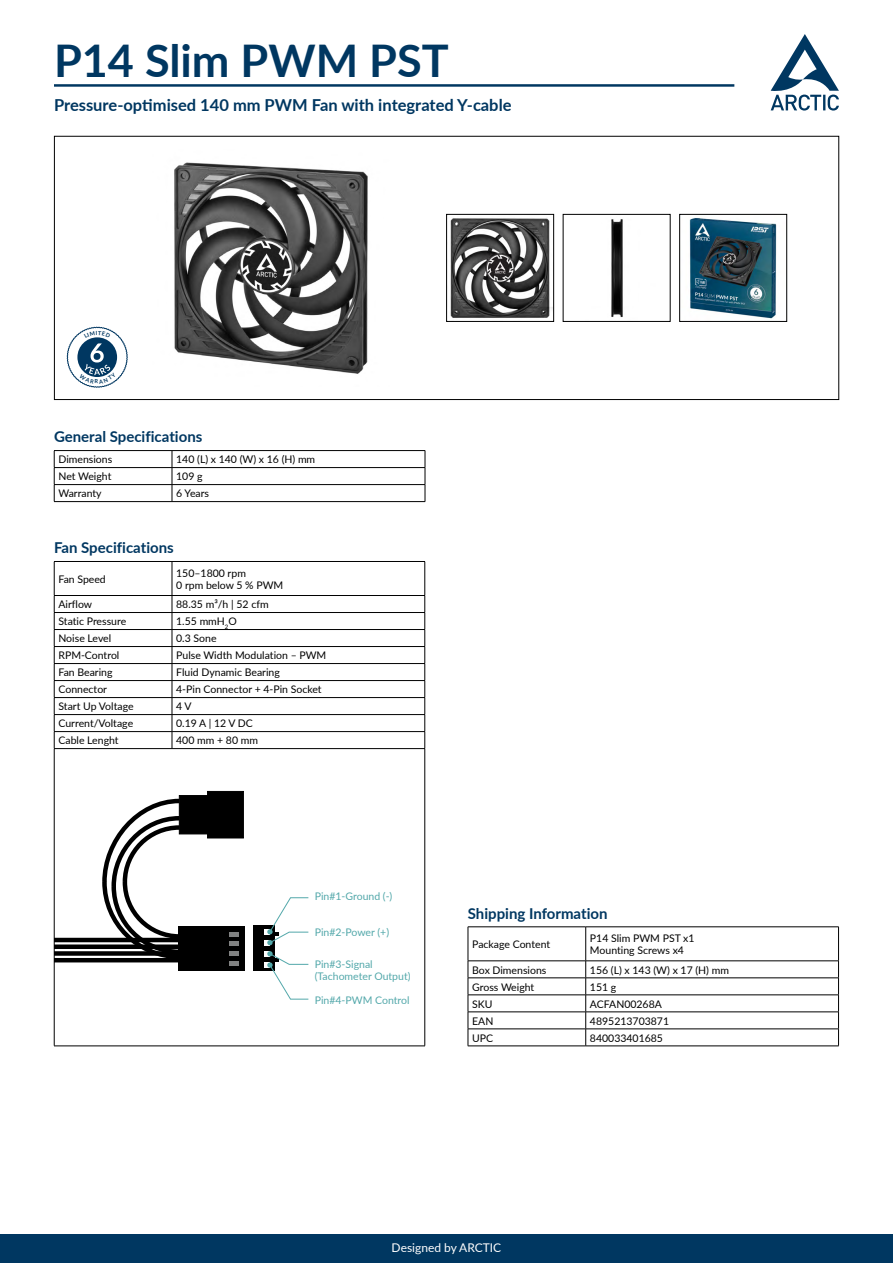
<style>
.page{position:relative;width:893px;height:1263px;background:#fff}
.page>*{position:absolute;margin:0;border:0;box-sizing:border-box;transform-origin:0 0}
.t1{font:700 45px "Lato";color:#003761}
.t2{font:700 16.5px "Lato";color:#003761}
.t3{font:700 15px "Lato";color:#003761}
.t4{font:12px "Lato";color:#fff}
.t5{font:10.5px/12px "Lato";color:#000}
.t6{font:10.5px/12px "Lato";color:#53a8aa}
</style>
<div class="page">
<div style="left:0;top:1234px;width:893px;height:29px;background:#003761"></div>
<svg style="left:771px;top:34px;width:68px;height:77px"></svg>
<div style="left:54px;top:136px;width:785px;height:264px;border:1px solid #000"></div>
<img style="left:174px;top:162px;width:194px;height:212px">
<img style="left:450px;top:218px;width:102px;height:100px">
<div style="left:446px;top:214px;width:108px;height:108px;border:1px solid #000"></div>
<img style="left:611px;top:219px;width:12px;height:99px">
<div style="left:563px;top:214px;width:107px;height:108px;border:1px solid #000"></div>
<img style="left:689px;top:218px;width:88px;height:101px">
<div style="left:679px;top:214px;width:108px;height:108px;border:1px solid #000"></div>
<hr style="left:54px;top:450px;width:118px;height:1px;background:#000">
<hr style="left:172px;top:450px;width:253px;height:1px;background:#000">
<hr style="left:54px;top:467px;width:118px;height:1px;background:#000">
<hr style="left:172px;top:467px;width:253px;height:1px;background:#000">
<hr style="left:54px;top:484px;width:118px;height:1px;background:#000">
<svg style="left:54px;top:451px;width:1px;height:50px"></svg>
<hr style="left:172px;top:484px;width:253px;height:1px;background:#000">
<svg style="left:172px;top:451px;width:1px;height:50px"></svg>
<svg style="left:425px;top:451px;width:1px;height:50px"></svg>
<hr style="left:54px;top:501px;width:118px;height:1px;background:#000">
<hr style="left:172px;top:501px;width:253px;height:1px;background:#000">
<hr style="left:54px;top:561px;width:118px;height:1px;background:#000">
<hr style="left:54px;top:562px;width:1px;height:33px;background:#000">
<hr style="left:172px;top:561px;width:253px;height:1px;background:#000">
<hr style="left:172px;top:562px;width:1px;height:33px;background:#000">
<hr style="left:425px;top:562px;width:1px;height:33px;background:#000">
<hr style="left:54px;top:595px;width:118px;height:1px;background:#000">
<hr style="left:172px;top:595px;width:253px;height:1px;background:#000">
<hr style="left:54px;top:612px;width:118px;height:1px;background:#000">
<hr style="left:172px;top:612px;width:253px;height:1px;background:#000">
<hr style="left:54px;top:629px;width:118px;height:1px;background:#000">
<hr style="left:172px;top:629px;width:253px;height:1px;background:#000">
<hr style="left:54px;top:646px;width:118px;height:1px;background:#000">
<hr style="left:172px;top:646px;width:253px;height:1px;background:#000">
<hr style="left:54px;top:663px;width:118px;height:1px;background:#000">
<hr style="left:172px;top:663px;width:253px;height:1px;background:#000">
<hr style="left:54px;top:680px;width:118px;height:1px;background:#000">
<hr style="left:172px;top:680px;width:253px;height:1px;background:#000">
<hr style="left:54px;top:697px;width:118px;height:1px;background:#000">
<hr style="left:172px;top:697px;width:253px;height:1px;background:#000">
<hr style="left:54px;top:714px;width:118px;height:1px;background:#000">
<hr style="left:172px;top:714px;width:253px;height:1px;background:#000">
<hr style="left:54px;top:731px;width:118px;height:1px;background:#000">
<svg style="left:54px;top:596px;width:1px;height:152px"></svg>
<hr style="left:172px;top:731px;width:253px;height:1px;background:#000">
<svg style="left:172px;top:596px;width:1px;height:152px"></svg>
<svg style="left:425px;top:596px;width:1px;height:152px"></svg>
<hr style="left:54px;top:748px;width:118px;height:1px;background:#000">
<hr style="left:54px;top:749px;width:1px;height:297px;background:#000">
<hr style="left:172px;top:748px;width:253px;height:1px;background:#000">
<hr style="left:425px;top:749px;width:1px;height:297px;background:#000">
<hr style="left:54px;top:1046px;width:118px;height:1px;background:#000">
<hr style="left:172px;top:1046px;width:253px;height:1px;background:#000">
<hr style="left:468px;top:926px;width:118px;height:1px;background:#000">
<hr style="left:468px;top:927px;width:1px;height:33px;background:#000">
<hr style="left:586px;top:926px;width:253px;height:1px;background:#000">
<hr style="left:585px;top:927px;width:1px;height:33px;background:#000">
<hr style="left:838px;top:927px;width:1px;height:33px;background:#000">
<hr style="left:468px;top:960px;width:118px;height:1px;background:#000">
<hr style="left:586px;top:960px;width:253px;height:1px;background:#000">
<hr style="left:468px;top:977px;width:118px;height:1px;background:#000">
<hr style="left:586px;top:977px;width:253px;height:1px;background:#000">
<hr style="left:468px;top:994px;width:118px;height:1px;background:#000">
<hr style="left:586px;top:994px;width:253px;height:1px;background:#000">
<hr style="left:468px;top:1011px;width:118px;height:1px;background:#000">
<hr style="left:586px;top:1011px;width:253px;height:1px;background:#000">
<hr style="left:468px;top:1028px;width:118px;height:1px;background:#000">
<svg style="left:468px;top:961px;width:1px;height:85px"></svg>
<hr style="left:586px;top:1028px;width:253px;height:1px;background:#000">
<svg style="left:585px;top:961px;width:1px;height:85px"></svg>
<svg style="left:838px;top:961px;width:1px;height:85px"></svg>
<hr style="left:468px;top:1046px;width:118px;height:1px;background:#000">
<hr style="left:586px;top:1046px;width:253px;height:1px;background:#000">
<hr style="left:54px;top:84px;width:680px;height:3px;background:#003761">
<div style="left:253px;top:926px;width:21px;height:45px;background:#000"></div>
<hr style="left:54px;top:938px;width:125px;height:4px;background:#000">
<div style="left:54px;top:944px;width:125px;height:5px;background:#000"></div>
<div style="left:54px;top:951px;width:125px;height:5px;background:#000"></div>
<hr style="left:54px;top:958px;width:125px;height:4px;background:#000">
<svg style="left:100px;top:796px;width:144px;height:175px"></svg>
<div style="left:179px;top:926px;width:66px;height:45px;background:#000"></div>
<div style="left:179px;top:795px;width:30px;height:39px;background:#000;border:1px solid #000"></div>
<div style="left:207px;top:791px;width:37px;height:47px;background:#000;border:1px solid #000"></div>
<hr style="left:229px;top:932px;width:10px;height:4px;background:#818282">
<div style="left:229px;top:941px;width:10px;height:5px;background:#818282"></div>
<div style="left:229px;top:951px;width:10px;height:5px;background:#818282"></div>
<hr style="left:229px;top:961px;width:10px;height:4px;background:#818282">
<svg style="left:264px;top:897px;width:45px;height:103px"></svg>
<svg style="left:67px;top:327px;width:61px;height:60px"></svg>
<h1 class="t1" style="left:54px;top:27px;width:396px">P14 Slim PWM PST</h1>
<h2 class="t2" style="left:54px;top:92px;width:459px">Pressure-optimised 140 mm PWM Fan with integrated Y-cable</h2>
<h3 class="t3" style="left:54px;top:426px;width:150px">General Specifications</h3>
<p class="t5" style="left:58px;top:453px;width:55px">Dimensions</p>
<p class="t5" style="left:176px;top:453px;width:141px">140 (L) x 140 (W) x 16 (H) mm</p>
<p class="t5" style="left:58px;top:470px;width:55px">Net Weight</p>
<p class="t5" style="left:176px;top:470px;width:28px">109 g</p>
<p class="t5" style="left:58px;top:487px;width:45px">Warranty</p>
<p class="t5" style="left:176px;top:487px;width:34px">6 Years</p>
<h3 class="t3" style="left:54px;top:536px;width:121px">Fan Specifications</h3>
<p class="t5" style="left:58px;top:572px;width:49px">Fan Speed</p>
<p class="t5" style="left:176px;top:566px;width:109px">150–1800 rpm<br>0 rpm below 5 % PWM</p>
<p class="t5" style="left:58px;top:598px;width:35px">Airflow</p>
<p class="t5" style="left:176px;top:598px;width:94px">88.35 m³/h | 52 cfm</p>
<p class="t5" style="left:58px;top:615px;width:69px">Static Pressure</p>
<p class="t5" style="left:176px;top:615px;width:62px">1.55 mmH<sub>2</sub>O</p>
<p class="t5" style="left:58px;top:632px;width:54px">Noise Level</p>
<p class="t5" style="left:176px;top:632px;width:42px">0.3 Sone</p>
<p class="t5" style="left:58px;top:649px;width:62px">RPM-Control</p>
<p class="t5" style="left:176px;top:649px;width:152px">Pulse Width Modulation – PWM</p>
<p class="t5" style="left:58px;top:666px;width:56px">Fan Bearing</p>
<p class="t5" style="left:176px;top:666px;width:105px">Fluid Dynamic Bearing</p>
<p class="t5" style="left:58px;top:683px;width:50px">Connector</p>
<p class="t5" style="left:176px;top:683px;width:147px">4-Pin Connector + 4-Pin Socket</p>
<p class="t5" style="left:58px;top:700px;width:77px">Start Up Voltage</p>
<p class="t5" style="left:176px;top:700px;width:17px">4 V</p>
<p class="t5" style="left:58px;top:717px;width:76px">Current/Voltage</p>
<p class="t5" style="left:176px;top:717px;width:78px">0.19 A | 12 V DC</p>
<p class="t5" style="left:58px;top:734px;width:62px">Cable Lenght</p>
<p class="t5" style="left:176px;top:734px;width:83px">400 mm + 80 mm</p>
<p class="t6" style="left:315px;top:890px;width:79px">Pin#1-Ground (-)</p>
<p class="t6" style="left:315px;top:926px;width:76px">Pin#2-Power (+)</p>
<p class="t6" style="left:315px;top:957px;width:97px">Pin#3-Signal (Tachometer Output)</p>
<p class="t6" style="left:315px;top:993px;width:96px">Pin#4-PWM Control</p>
<h3 class="t3" style="left:468px;top:902px;width:141px">Shipping Information</h3>
<p class="t5" style="left:472px;top:938px;width:80px">Package Content</p>
<p class="t5" style="left:590px;top:932px;width:106px">P14 Slim PWM PST x1<br>Mounting Screws x4</p>
<p class="t5" style="left:472px;top:963px;width:76px">Box Dimensions</p>
<p class="t5" style="left:590px;top:963px;width:141px">156 (L) x 143 (W) x 17 (H) mm</p>
<p class="t5" style="left:472px;top:980px;width:64px">Gross Weight</p>
<p class="t5" style="left:590px;top:980px;width:28px">151 g</p>
<p class="t5" style="left:472px;top:997px;width:22px">SKU</p>
<p class="t5" style="left:590px;top:997px;width:73px">ACFAN00268A</p>
<p class="t5" style="left:472px;top:1014px;width:23px">EAN</p>
<p class="t5" style="left:590px;top:1014px;width:81px">4895213703871</p>
<p class="t5" style="left:472px;top:1031px;width:23px">UPC</p>
<p class="t5" style="left:590px;top:1031px;width:75px">840033401685</p>
<p class="t4" style="left:392px;top:1239px;width:111px">Designed by ARCTIC</p>
</div>
